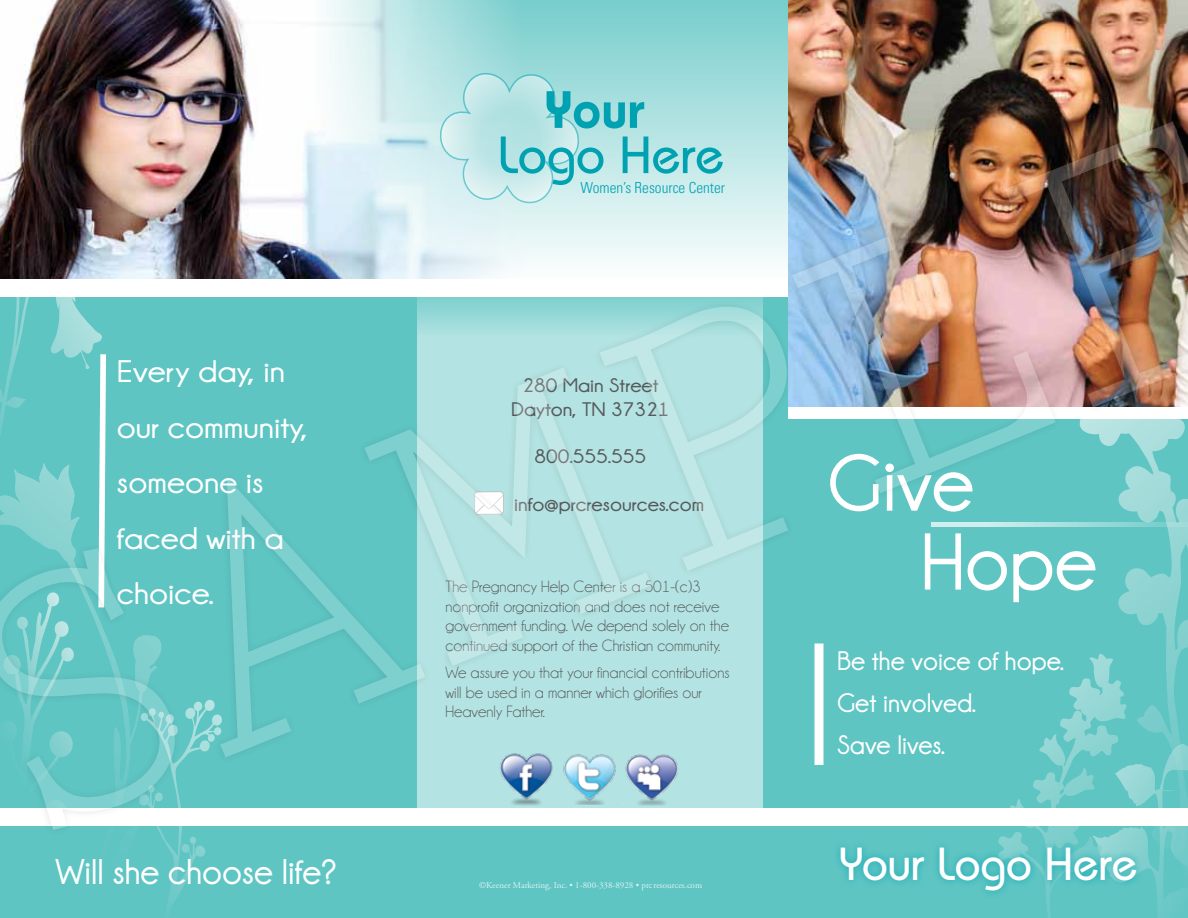
<style>
.page{position:relative;width:1188px;height:918px;background:#5ec5c3}
.page>*{position:absolute;margin:0;border:0;box-sizing:border-box;transform-origin:0 0}
.t1{font:700 81px/78.9px "Champagne&Limousines";color:#fff}
.t2{font:600 52.5px "Bauhaus";color:#00a2b2}
.t3{font:500 52.35px "Bauhaus";color:#00a2b2}
.t4{font:500 46.35px "Bauhaus";color:#fff}
.t5{font:700 36px "Champagne&Limousines";color:#fff}
.t6{font:700 31.5px/55.5px "Champagne&Limousines";color:#fff;scale:1.09 1}
.t7{font:700 27px/42px "Champagne&Limousines";color:#fff}
.t8{font:700 19.8px/23.9px "Champagne&Limousines";color:#58595b;text-align:center;scale:1.09 1}
.t9{font:16.5px/19.8px "Champagne&Limousines";color:#58595b}
.t10{font:300 condensed 15.3px "Univers";color:#00a2b2}
.t11{font:9px "Adobe Garamond Pro";color:#fff}
</style>
<div class="page">
<svg style="left:1050px;top:838px;width:138px;height:80px"></svg>
<svg style="left:163px;top:838px;width:42px;height:69px"></svg>
<svg style="left:526px;top:0;width:262px;height:114px;background:#90d6d5"></svg>
<img style="left:0;top:0;width:526px;height:114px">
<div style="left:833px;top:840px;width:311px;height:59px;background:#00a2b2;opacity:.75"></div>
<svg style="left:438px;top:73px;width:143px;height:41px;background:#b1e1e2"></svg>
<img style="left:789px;top:0;width:399px;height:114px">
<div style="left:0;top:114px;width:1188px;height:724px;background:#000;opacity:.48"></div>
<img style="left:0;top:121px;width:1188px;height:709px">
<h3 class="t6" style="left:117px;top:344px;width:177px">Every day, in our community, someone is faced with a choice.</h3>
<h3 class="t5" style="left:55px;top:851px;width:282px">Will she choose life?</h3>
<h2 class="t2" style="left:544px;top:78px;width:103px">Your</h2>
<h3 class="t3" style="left:497px;top:124px;width:228px">Logo Here</h3>
<p class="t10" style="left:580px;top:179px;width:146px">Women’s Resource Center</p>
<p class="t8" style="left:511px;top:373px;width:147px">280 Main Street<br>Dayton, TN 37321</p>
<p class="t8" style="left:535px;top:444px;width:104px">800.555.555</p>
<p class="t8" style="left:514px;top:492px;width:176px">info@prcresources.com</p>
<p class="t9" style="left:446px;top:576px;width:285px">The Pregnancy Help Center is a 501-(c)3 nonprofit organization and does not receive government funding. We depend solely on the continued support of the Christian community.</p>
<p class="t9" style="left:446px;top:662px;width:286px">We assure you that your financial contributions will be used in a manner which glorifies our<br>Heavenly Father.</p>
<p class="t11" style="left:479px;top:880px;width:224px">©Keener Marketing, Inc. • 1-800-338-8928 • prcresources.com</p>
<h1 class="t1" style="left:921px;top:444px;width:177px;text-indent:-94px">Give<br>Hope</h1>
<h3 class="t7" style="left:837px;top:640px;width:229px">Be the voice of hope.<br>Get involved.<br>Save lives.</h3>
<h3 class="t4" style="left:840px;top:836px;width:299px">Your Logo Here</h3>
</div>
